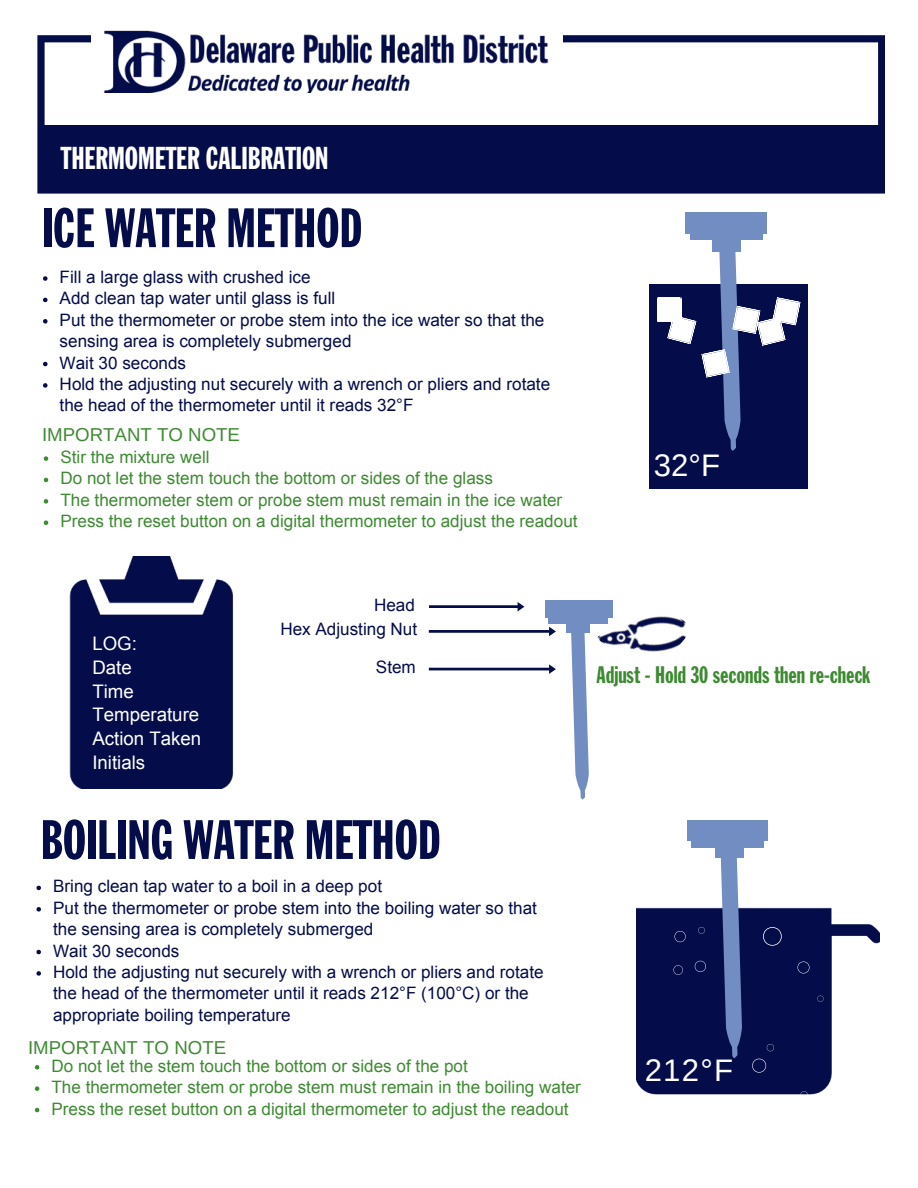
<style>
.page{position:relative;width:918px;height:1188px;background:#fff}
.page>*{position:absolute;margin:0;border:0;box-sizing:border-box;transform-origin:0 0}
.t1{font:54.45px "Franklin Gothic Std Extra Cond";color:#040c49}
.t2{font:31.2px "Franklin Gothic Std Extra Cond";color:#fff}
.t3{font:31.2px "Arimo";color:#fff}
.t4{font:23.55px "Franklin Gothic Std Extra Cond";color:#3e8a32}
.t5{font:18.6px/23.7px "Arial";color:#fff}
.t6{font:18.6px "Arimo";color:#3e8a32}
.t7{font:17.1px/21.3px "Arial";color:#040c49}
.t8{font:17.1px/21.3px "Arial";color:#3e8a32}
</style>
<div class="page">
<svg style="left:37px;top:35px;width:848px;height:159px"></svg>
<div style="left:91px;top:7px;width:471px;height:113px;background:#fff"></div>
<div style="left:42px;top:125px;width:840px;height:63px;background:#040c49"></div>
<img style="left:104px;top:30px;width:445px;height:63px">
<div style="left:649px;top:284px;width:159px;height:205px;background:#040c49"></div>
<img style="left:637px;top:907px;width:243px;height:188px">
<svg style="left:43px;top:276px;width:5px;height:5px"></svg>
<svg style="left:43px;top:298px;width:5px;height:4px"></svg>
<svg style="left:43px;top:319px;width:5px;height:5px"></svg>
<svg style="left:43px;top:362px;width:5px;height:4px"></svg>
<svg style="left:43px;top:383px;width:5px;height:5px"></svg>
<svg style="left:720px;top:857px;width:22px;height:201px;background:#6074a7"></svg>
<div style="left:763px;top:820px;width:5px;height:21px;background:#728dc1"></div>
<div style="left:692px;top:820px;width:71px;height:21px;background:#728dc1"></div>
<div style="left:687px;top:820px;width:5px;height:21px;background:#728dc1"></div>
<div style="left:759px;top:838px;width:5px;height:9px;background:#728dc1"></div>
<div style="left:696px;top:838px;width:63px;height:9px;background:#728dc1"></div>
<svg style="left:692px;top:841px;width:4px;height:6px"></svg>
<div style="left:716px;top:844px;width:28px;height:13px;background:#728dc1"></div>
<div style="left:762px;top:213px;width:5px;height:20px;background:#728dc1"></div>
<div style="left:691px;top:213px;width:71px;height:20px;background:#728dc1"></div>
<div style="left:686px;top:213px;width:5px;height:20px;background:#728dc1"></div>
<svg style="left:657px;top:227px;width:144px;height:224px"></svg>
<svg style="left:571px;top:632px;width:18px;height:168px"></svg>
<div style="left:549px;top:601px;width:60px;height:17px;background:#728dc1"></div>
<hr style="left:545px;top:601px;width:4px;height:17px;background:#728dc1">
<div style="left:552px;top:616px;width:53px;height:8px;background:#728dc1"></div>
<div style="left:566px;top:621px;width:23px;height:11px;background:#728dc1"></div>
<img style="left:597px;top:600px;width:89px;height:52px">
<svg style="left:429px;top:602px;width:127px;height:34px"></svg>
<svg style="left:429px;top:664px;width:127px;height:10px"></svg>
<img style="left:69px;top:557px;width:164px;height:231px">
<svg style="left:36px;top:886px;width:5px;height:4px"></svg>
<svg style="left:36px;top:907px;width:5px;height:5px"></svg>
<svg style="left:36px;top:950px;width:5px;height:4px"></svg>
<svg style="left:36px;top:971px;width:5px;height:5px"></svg>
<svg style="left:35px;top:1065px;width:4px;height:5px"></svg>
<svg style="left:35px;top:1086px;width:4px;height:5px"></svg>
<svg style="left:35px;top:1108px;width:4px;height:4px"></svg>
<svg style="left:763px;top:927px;width:19px;height:19px"></svg>
<svg style="left:798px;top:962px;width:11px;height:11px"></svg>
<svg style="left:817px;top:996px;width:7px;height:6px"></svg>
<svg style="left:698px;top:927px;width:7px;height:7px"></svg>
<svg style="left:695px;top:961px;width:11px;height:11px"></svg>
<svg style="left:675px;top:931px;width:11px;height:11px"></svg>
<svg style="left:752px;top:1059px;width:14px;height:14px"></svg>
<svg style="left:767px;top:1044px;width:7px;height:7px"></svg>
<svg style="left:801px;top:1091px;width:7px;height:4px"></svg>
<svg style="left:673px;top:965px;width:10px;height:10px"></svg>
<svg style="left:44px;top:456px;width:4px;height:5px"></svg>
<svg style="left:44px;top:478px;width:4px;height:4px"></svg>
<svg style="left:44px;top:499px;width:4px;height:5px"></svg>
<svg style="left:44px;top:520px;width:4px;height:5px"></svg>
<h2 class="t2" style="left:61px;top:141px;width:269px">THERMOMETER CALIBRATION</h2>
<h1 class="t1" style="left:42px;top:199px;width:322px">ICE WATER METHOD</h1>
<p class="t7" style="left:60px;top:267px;width:492px">Fill a large glass with crushed ice<br>Add clean tap water until glass is full<br>Put the thermometer or probe stem into the ice water so that the sensing area is completely submerged<br>Wait 30 seconds<br>Hold the adjusting nut securely with a wrench or pliers and rotate the head of the thermometer until it reads 32°F</p>
<p class="t6" style="left:42px;top:423px;width:200px">IMPORTANT TO NOTE</p>
<p class="t8" style="left:60px;top:447px;width:519px">Stir the mixture well<br>Do not let the stem touch the bottom or sides of the glass<br>The thermometer stem or probe stem must remain in the ice water Press the reset button on a digital thermometer to adjust the readout</p>
<h2 class="t3" style="left:654px;top:446px;width:68px">32°F</h2>
<p class="t5" style="left:92px;top:632px;width:110px">LOG:<br>Date<br>Time<br>Temperature<br>Action Taken<br>Initials</p>
<p class="t7" style="left:280px;top:593px;width:138px;line-height:23.9px;text-align:right">Head<br>Hex Adjusting Nut</p>
<p class="t7" style="left:376px;top:657px;width:41px">Stem</p>
<h3 class="t4" style="left:597px;top:662px;width:275px">Adjust - Hold 30 seconds then re-check</h3>
<h1 class="t1" style="left:41px;top:811px;width:402px">BOILING WATER METHOD</h1>
<p class="t7" style="left:53px;top:876px;width:492px">Bring clean tap water to a boil in a deep pot<br>Put the thermometer or probe stem into the boiling water so that the sensing area is completely submerged<br>Wait 30 seconds<br>Hold the adjusting nut securely with a wrench or pliers and rotate the head of the thermometer until it reads 212°F (100°C) or the appropriate boiling temperature</p>
<p class="t8" style="left:52px;top:1055px;width:531px">Do not let the stem touch the bottom or sides of the pot<br>The thermometer stem or probe stem must remain in the boiling water<br>Press the reset button on a digital thermometer to adjust the readout</p>
<p class="t6" style="left:28px;top:1036px;width:200px">IMPORTANT TO NOTE</p>
<h2 class="t3" style="left:645px;top:1050px;width:90px">212°F</h2>
</div>
